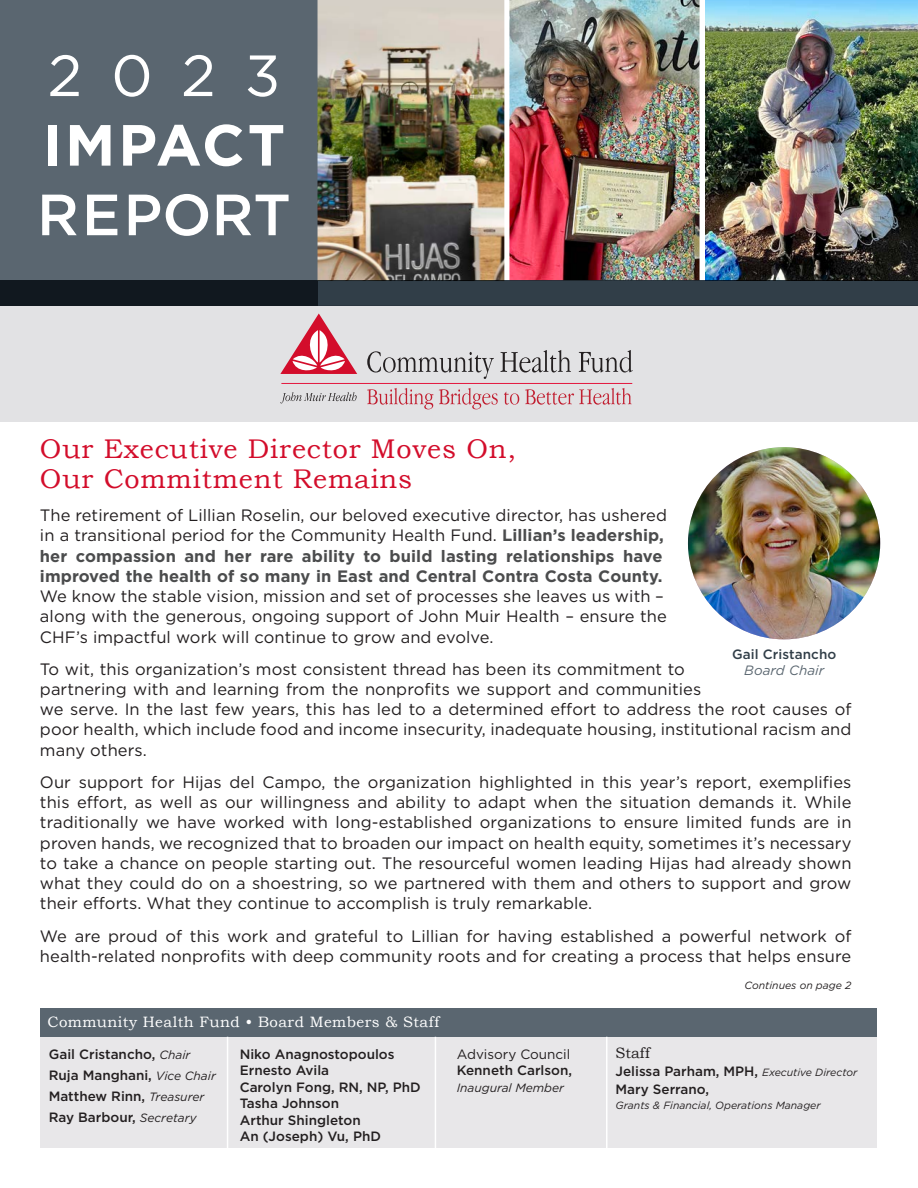
<style>
.page{position:relative;width:918px;height:1188px;background:#fff}
.page>*{position:absolute;margin:0;border:0;box-sizing:border-box;transform-origin:0 0}
.t1{font:700 58.05px "Gotham";letter-spacing:.05em;color:#fff}
.t2{font:500 58.05px "Gotham";color:#fff}
.t3{font:58.05px "Gotham";color:#fff}
.t4{font:27px "Bookman Old Style";letter-spacing:.03em;color:#d30d2b}
.t5{font:16.5px/20.2px "Gotham";letter-spacing:.005em;color:#231f20}
.t6{font:15px "Bookman Old Style";letter-spacing:.03em;color:#fff}
.t7{font:15px "Bookman Old Style";color:#231f20}
.t8{font:500 13.5px "Gotham";color:#231f20}
.t9{font:13.5px "Gotham";color:#231f20}
.t10{font:500 13.5px "Gotham";letter-spacing:.005em;color:#313e48}
.t11{font:italic 13.5px "Gotham";letter-spacing:.005em;color:#5a6670}
.t12{font:italic 12px "Gotham";color:#231f20}
.t13{font:italic 10.5px "Gotham";color:#231f20}
.s1{font-weight:700;color:#4b4c4d}
.s2{font-weight:400;font-style:italic;font-size:12px}
.s3{font-weight:400;font-style:italic;font-size:10.5px}
</style>
<div class="page">
<div style="left:40px;top:1013px;width:838px;height:135px;background:#e8e7e9"></div>
<div style="left:40px;top:1009px;width:837px;height:28px;background:#5a6670"></div>
<hr style="left:227px;top:1037px;width:1px;height:132px;background:#fff">
<hr style="left:435px;top:1037px;width:1px;height:132px;background:#fff">
<div style="left:0;top:306px;width:918px;height:116px;background:#e2e2e4"></div>
<div style="left:0;top:0;width:318px;height:306px;background:#5a6670"></div>
<img style="left:509px;top:0;width:191px;height:280px">
<hr style="left:606px;top:1037px;width:2px;height:132px;background:#fff">
<img style="left:318px;top:0;width:186px;height:280px">
<svg style="left:280px;top:314px;width:77px;height:60px"></svg>
<svg style="left:367px;top:350px;width:266px;height:29px"></svg>
<hr style="left:281px;top:383px;width:351px;height:1px;background:#e4183e">
<svg style="left:367px;top:388px;width:265px;height:21px"></svg>
<svg style="left:280px;top:392px;width:77px;height:11px"></svg>
<img style="left:688px;top:447px;width:192px;height:192px;border-radius:96px">
<img style="left:705px;top:0;width:213px;height:280px">
<svg style="left:0;top:280px;width:918px;height:26px;background:#252f38"></svg>
<p class="t3" style="left:48px;top:38px;width:234px">2023</p>
<p class="t1" style="left:43px;top:107px;width:244px">IMPACT</p>
<p class="t2" style="left:37px;top:177px;width:255px">REPORT</p>
<p class="t4" style="left:40px;top:431px;width:478px">Our Executive Director Moves On,</p>
<p class="t4" style="left:40px;top:461px;width:374px">Our Commitment Remains</p>
<p class="t5" style="left:40px;top:505px;width:629px">The retirement of Lillian Roselin, our beloved executive director, has ushered in a transitional period for the Community Health Fund. <span class="s1">Lillian’s leadership, her compassion and her rare ability to build lasting relationships have improved the health of so many in East and Central Contra Costa County.<br></span>We know the stable vision, mission and set of processes she leaves us with – along with the generous, ongoing support of John Muir Health – ensure the CHF’s impactful work will continue to grow and evolve.</p>
<p class="t5" style="left:40px;top:658px;width:813px">To wit, this organization’s most consistent thread has been its commitment to<br>partnering with and learning from the nonprofits we support and communities<br>we serve. In the last few years, this has led to a determined effort to address the root causes of poor health, which include food and income insecurity, inadequate housing, institutional racism and many others.</p>
<p class="t5" style="left:40px;top:772px;width:813px;text-align:justify">Our support for Hijas del Campo, the organization highlighted in this year’s report, exemplifies this effort, as well as our willingness and ability to adapt when the situation demands it. While traditionally we have worked with long-established organizations to ensure limited funds are in proven hands, we recognized that to broaden our impact on health equity, sometimes it’s necessary to take a chance on people starting out. The resourceful women leading Hijas had already shown what they could do on a shoestring, so we partnered with them and others to support and grow their efforts. What they continue to accomplish is truly remarkable.</p>
<p class="t5" style="left:40px;top:925px;width:813px">We are proud of this work and grateful to Lillian for having established a powerful network of health-related nonprofits with deep community roots and for creating a process that helps ensure</p>
<p class="t10" style="left:732px;top:645px;width:106px">Gail Cristancho</p>
<p class="t11" style="left:744px;top:662px;width:82px">Board Chair</p>
<p class="t6" style="left:47px;top:1012px;width:393px">Community Health Fund • Board Members &amp; Staff</p>
<p class="t8" style="left:49px;top:1045px;width:143px">Gail Cristancho, <span class="s2">Chair</span></p>
<p class="t8" style="left:49px;top:1066px;width:169px">Ruja Manghani, <span class="s2">Vice Chair</span></p>
<p class="t8" style="left:49px;top:1087px;width:157px">Matthew Rinn, <span class="s2">Treasurer</span></p>
<p class="t8" style="left:49px;top:1108px;width:149px">Ray Barbour, <span class="s2">Secretary</span></p>
<p class="t8" style="left:240px;top:1045px;width:156px">Niko Anagnostopoulos</p>
<p class="t8" style="left:240px;top:1062px;width:91px">Ernesto Avila</p>
<p class="t8" style="left:240px;top:1078px;width:183px">Carolyn Fong, RN, NP, PhD</p>
<p class="t8" style="left:240px;top:1095px;width:101px">Tasha Johnson</p>
<p class="t8" style="left:240px;top:1111px;width:123px">Arthur Shingleton</p>
<p class="t8" style="left:240px;top:1128px;width:143px">An (Joseph) Vu, PhD</p>
<p class="t9" style="left:457px;top:1045px;width:115px">Advisory Council</p>
<p class="t8" style="left:457px;top:1062px;width:117px">Kenneth Carlson,</p>
<p class="t12" style="left:457px;top:1080px;width:109px">Inaugural Member</p>
<p class="t13" style="left:745px;top:979px;width:108px">Continues on page 2</p>
<p class="t7" style="left:616px;top:1043px;width:36px">Staff</p>
<p class="t8" style="left:616px;top:1062px;width:243px">Jelissa Parham, MPH, <span class="s3">Executive Director</span></p>
<p class="t8" style="left:616px;top:1080px;width:95px">Mary Serrano,</p>
<p class="t13" style="left:616px;top:1098px;width:207px">Grants &amp; Financial, Operations Manager</p>
</div>
